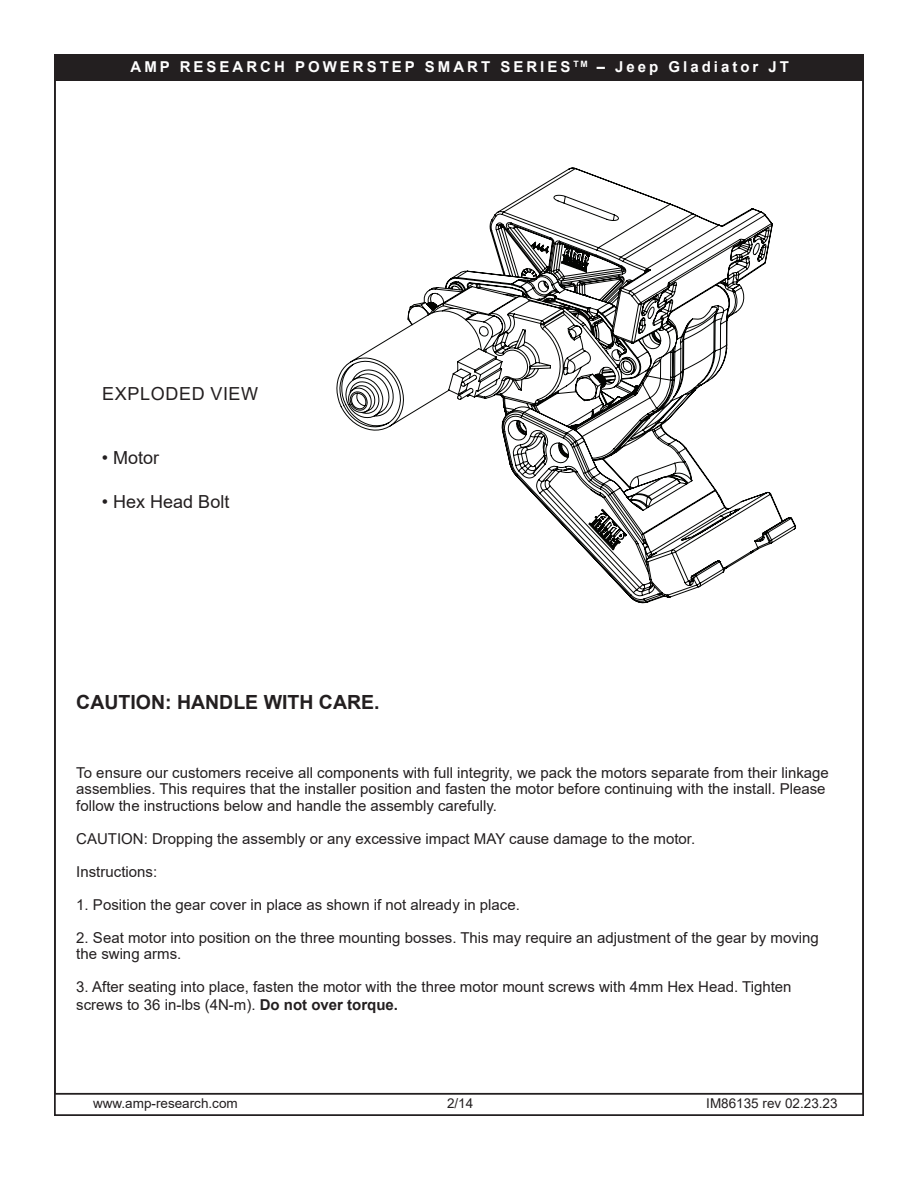
<style>
.page{position:relative;width:918px;height:1188px;background:#fff}
.page>*{position:absolute;margin:0;border:0;box-sizing:border-box;transform-origin:0 0}
.t1{font:700 19.5px "Arial";color:#231f20}
.t2{font:18px "Arial";color:#231f20}
.t3{font:18px "Arial";letter-spacing:.035em;color:#231f20}
.t4{font:15px/16.5px "Arial";color:#231f20}
.t5{font:700 15px "Arial";letter-spacing:.2em;color:#fff}
.t6{font:13.5px "Arial";color:#231f20}
.s1{font-weight:700}
</style>
<div class="page">
<div style="left:54px;top:55px;width:809px;height:26px;background:#231f20"></div>
<svg style="left:336px;top:167px;width:460px;height:437px"></svg>
<p class="t5" style="left:131px;top:56px;width:660px">AMP RESEARCH POWERSTEP SMART SERIES <sup>TM</sup> – Jeep Gladiator JT</p>
<p class="t3" style="left:102px;top:381px;width:157px">EXPLODED VIEW</p>
<p class="t2" style="left:102px;top:446px;width:59px">• Motor</p>
<p class="t2" style="left:102px;top:489px;width:129px">• Hex Head Bolt</p>
<h1 class="t1" style="left:76px;top:688px;width:305px">CAUTION: HANDLE WITH CARE.</h1>
<p class="t4" style="left:76px;top:764px;width:754px">To ensure our customers receive all components with full integrity, we pack the motors separate from their linkage assemblies. This requires that the installer position and fasten the motor before continuing with the install. Please follow the instructions below and handle the assembly carefully.</p>
<p class="t4" style="left:76px;top:830px;width:620px">CAUTION: Dropping the assembly or any excessive impact MAY cause damage to the motor.</p>
<p class="t4" style="left:76px;top:863px;width:82px">Instructions:</p>
<p class="t4" style="left:76px;top:896px;width:445px">1. Position the gear cover in place as shown if not already in place.</p>
<p class="t4" style="left:76px;top:929px;width:744px">2. Seat motor into position on the three mounting bosses. This may require an adjustment of the gear by moving the swing arms.</p>
<p class="t4" style="left:76px;top:978px;width:717px;line-height:18px">3. After seating into place, fasten the motor with the three motor mount screws with 4mm Hex Head. Tighten screws to 36 in-lbs (4N-m). <span class="s1">Do not over torque.</span></p>
<p class="t6" style="left:93px;top:1094px;width:146px">www.amp-research.com</p>
<p class="t6" style="left:447px;top:1094px;width:28px">2/14</p>
<p class="t6" style="left:706px;top:1094px;width:133px">IM86135 rev 02.23.23</p>
</div>
